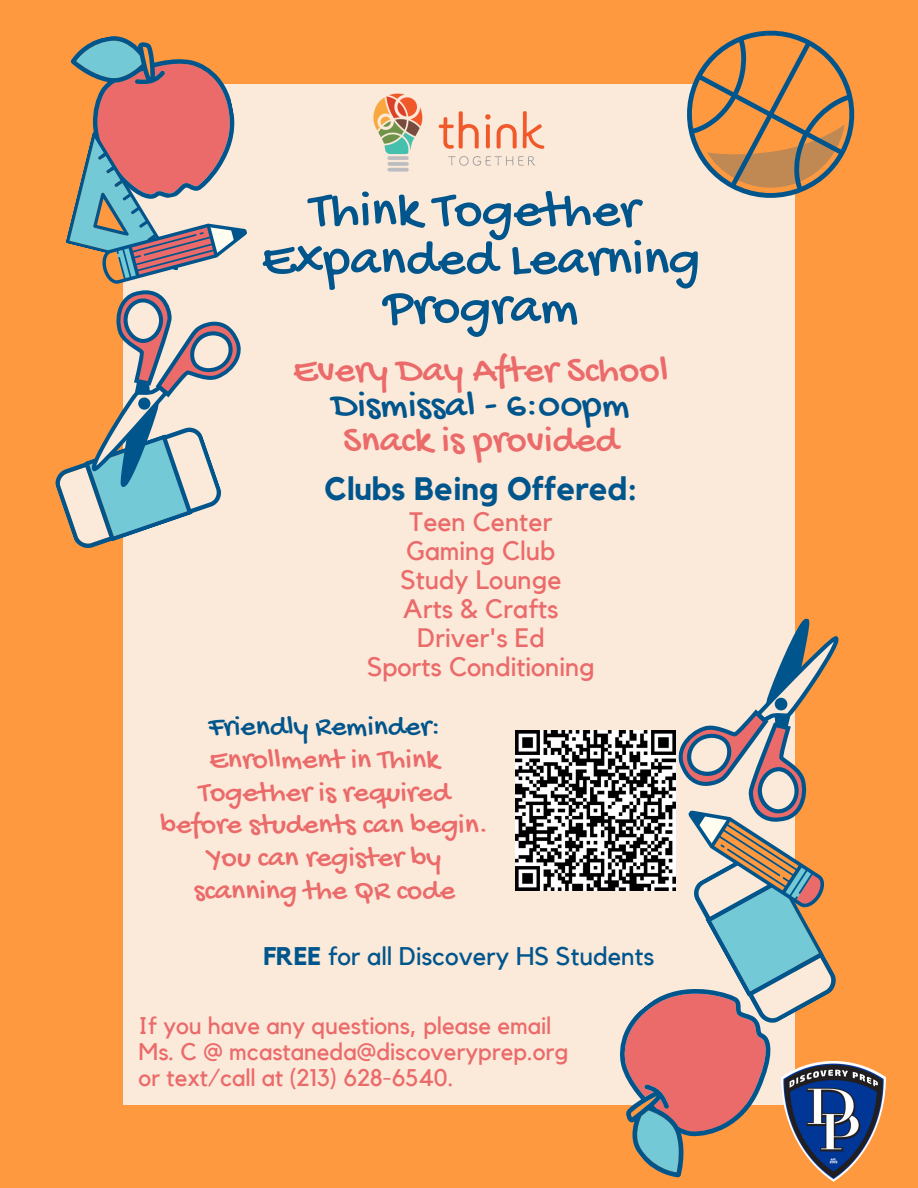
<style>
.page{position:relative;width:918px;height:1188px;background:#ff9940}
.page>*{position:absolute;margin:0;border:0;box-sizing:border-box;transform-origin:0 0}
.t1{font:54px/48.3px "Gochi Hand";color:#00568c;text-align:center}
.t2{font:39.15px "Gochi Hand";color:#eb6a6a}
.t3{font:39.15px "Gochi Hand";color:#00568c}
.t4{font:700 32.4px "Kollektif";color:#00568c}
.t5{font:29.7px/32.7px "Gochi Hand";color:#eb6a6a;text-align:center}
.t6{font:29.7px "Gochi Hand";color:#00568c}
.t7{font:26.55px/29px "Kollektif";color:#eb6a6a;text-align:center}
.t8{font:25.5px "Kollektif";color:#00568c}
.t9{font:24px/25.8px "Kollektif";color:#eb6a6a}
.s1{font-weight:700}
</style>
<div class="page">
<div style="left:123px;top:84px;width:672px;height:1020px;background:#fbe9d9"></div>
<svg style="left:687px;top:30px;width:168px;height:103px"></svg>
<svg style="left:689px;top:36px;width:163px;height:162px"></svg>
<svg style="left:55px;top:36px;width:192px;height:512px"></svg>
<svg style="left:603px;top:618px;width:236px;height:560px"></svg>
<img style="left:516px;top:731px;width:160px;height:160px">
<img style="left:782px;top:1061px;width:103px;height:121px">
<img style="left:373px;top:93px;width:172px;height:79px">
<h1 class="t1" style="left:262px;top:190px;width:440px">Think Together<br>Expanded Learning<br>Program</h1>
<h2 class="t2" style="left:293px;top:350px;width:377px">Every Day After School</h2>
<h2 class="t3" style="left:332px;top:385px;width:299px">Dismissal - 6:00pm</h2>
<h2 class="t2" style="left:343px;top:420px;width:277px">Snack is provided</h2>
<h3 class="t4" style="left:325px;top:474px;width:314px">Clubs Being Offered:</h3>
<p class="t7" style="left:367px;top:509px;width:229px">Teen Center<br>Gaming Club<br>Study Lounge<br>Arts &amp; Crafts<br>Driver's Ed<br>Sports Conditioning</p>
<p class="t6" style="left:208px;top:712px;width:234px">Friendly Reminder:</p>
<p class="t5" style="left:161px;top:745px;width:329px">Enrollment in Think<br>Together is required before students can begin.<br>You can register by scanning the QR code</p>
<p class="t8" style="left:264px;top:944px;width:392px"><span class="s1">FREE</span> for all Discovery HS Students</p>
<p class="t9" style="left:139px;top:1014px;width:432px">If you have any questions, please email<br>Ms. C @ mcastaneda@discoveryprep.org or text/call at (213) 628-6540.</p>
</div>
